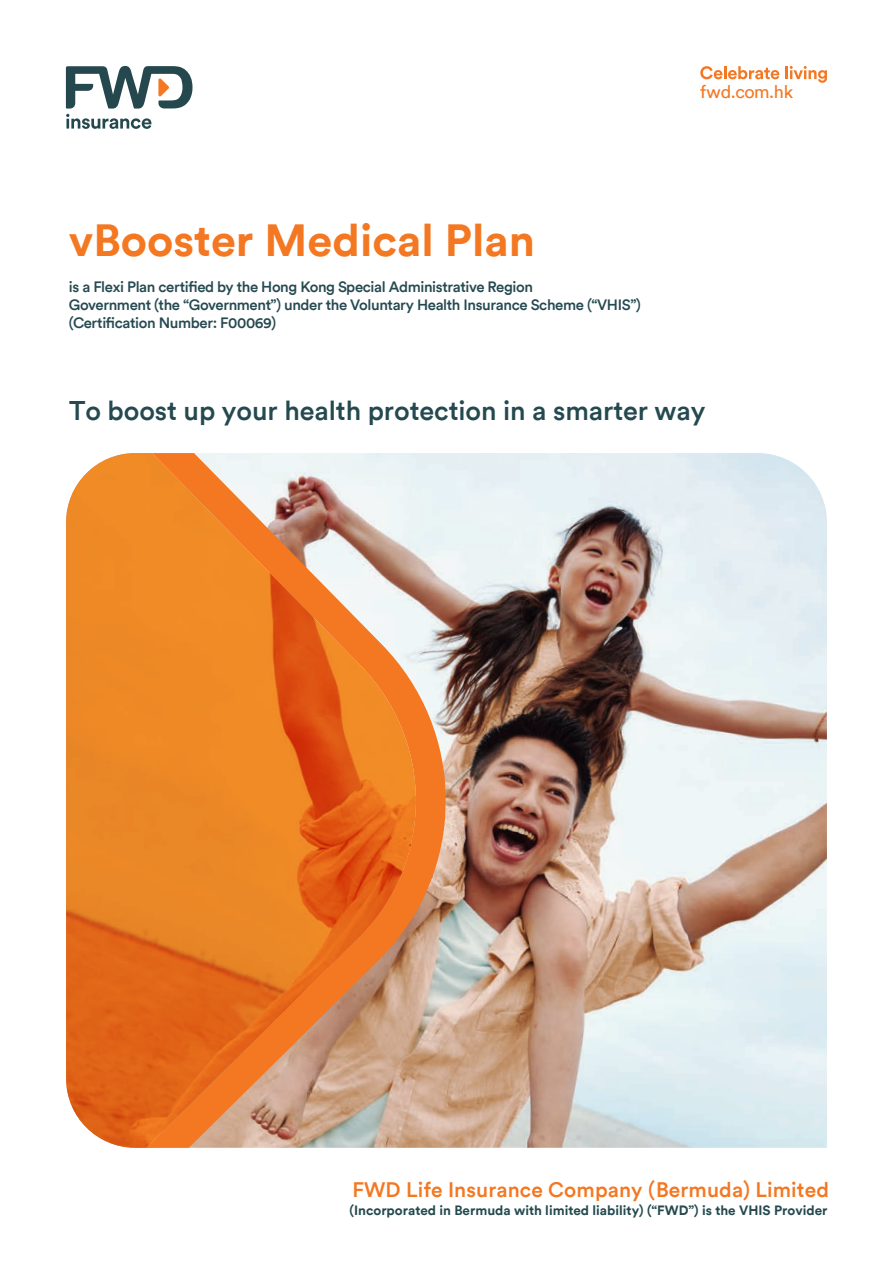
<style>
.page{position:relative;width:893px;height:1263px;background:#fff}
.page>*{position:absolute;margin:0;border:0;box-sizing:border-box;transform-origin:0 0}
.t1{font:700 45px "FWD Circular TT";color:#f47721}
.t2{font:500 27px "FWD Circular TT";letter-spacing:-.005em;color:#254950}
.t3{font:500 21px "FWD Circular TT";letter-spacing:.005em;color:#f47721}
.t4{font:18px "FWD Circular TT";letter-spacing:-.01em;color:#f47721}
.t5{font:500 15px/18px "FWD Circular TT";letter-spacing:-.025em;color:#254950}
.t6{font:700 13.5px "FWD Circular TT";color:#24494f}
</style>
<div class="page">
<svg style="left:66px;top:66px;width:126px;height:63px"></svg>
<svg style="left:700px;top:66px;width:79px;height:13px"></svg>
<svg style="left:785px;top:66px;width:42px;height:17px"></svg>
<img style="left:446px;top:453px;width:381px;height:695px">
<svg style="left:66px;top:453px;width:380px;height:695px;background:#e48b46"></svg>
<h1 class="t1" style="left:69px;top:210px;width:468px">vBooster Medical Plan</h1>
<p class="t5" style="left:69px;top:277px;width:573px">is a Flexi Plan certified by the Hong Kong Special Administrative Region<br>Government (the “Government”) under the Voluntary Health Insurance Scheme (“VHIS”) (Certification Number: F00069)</p>
<p class="t4" style="left:700px;top:80px;width:95px">fwd.com.hk</p>
<h2 class="t2" style="left:69px;top:392px;width:638px">To boost up your health protection in a smarter way</h2>
<h3 class="t3" style="left:352px;top:1175px;width:478px">FWD Life Insurance Company (Bermuda) Limited</h3>
<p class="t6" style="left:350px;top:1201px;width:479px">(Incorporated in Bermuda with limited liability) (“FWD”) is the VHIS Provider</p>
</div>
